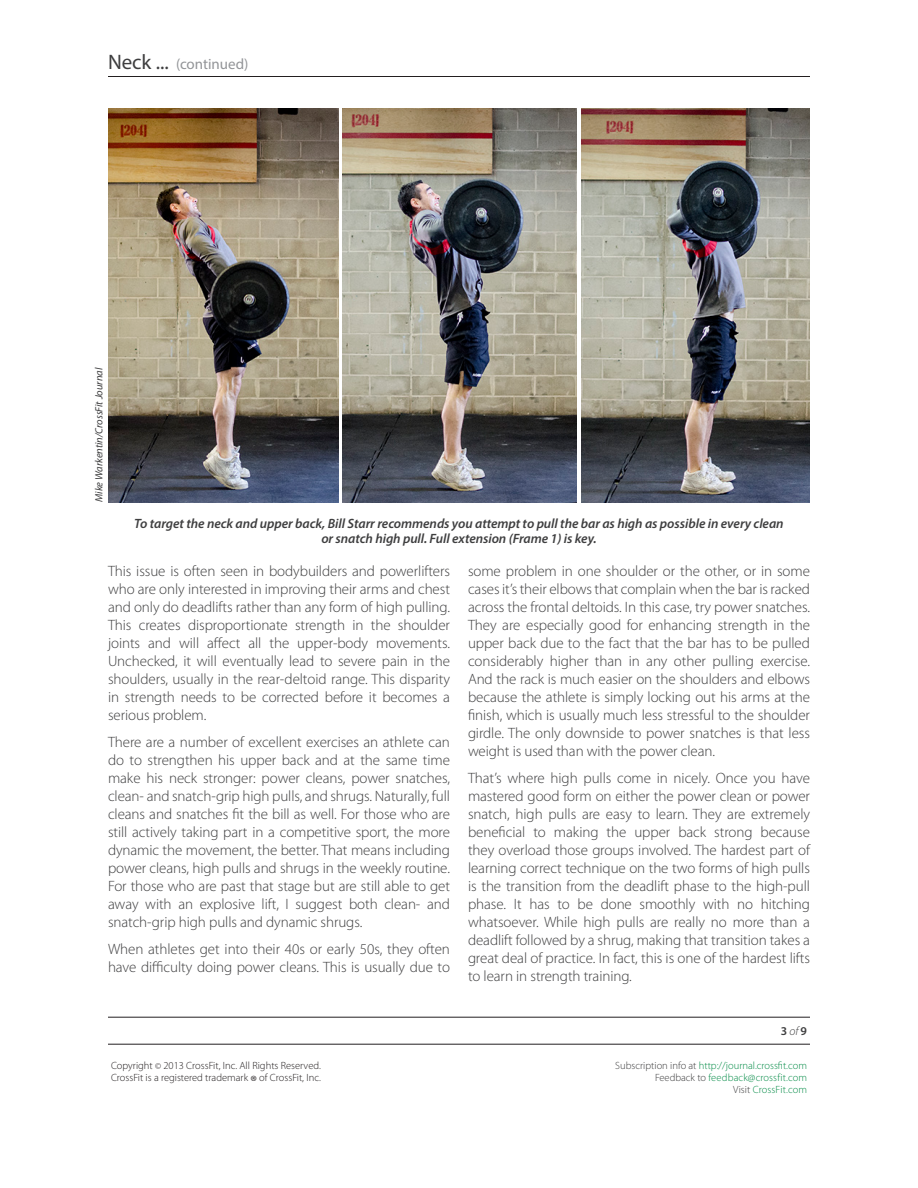
<style>
.page{position:relative;width:918px;height:1188px;background:#fff}
.page>*{position:absolute;margin:0;border:0;box-sizing:border-box;transform-origin:0 0}
.Body_Copy{font:300 15px/18px "Myriad Pro";letter-spacing:-.005em;color:#3e3e3f;text-align:justify}
.t1{font:15px "Myriad Pro";letter-spacing:-.005em;color:#939598}
.Photo_Captions{font:italic 600 13.5px/15px "Myriad Pro";letter-spacing:-.005em;color:#3e3e3f;text-align:center}
.t2{font:600 12px "Myriad Pro";color:#3e3e3f}
.t3{font:300 10.5px/12px "Myriad Pro";color:#068c48;text-align:right}
.t4{font:300 10.5px/12px "Myriad Pro";color:#231f20}
.Photo_Credits{font:italic 10.5px "Myriad Pro";letter-spacing:-.005em;color:#3e3e3f}
.s1{font-size:21px;color:#3e3e3f}
.s2{font-weight:300;font-style:italic}
.s3{font-size:9px}
.s4{font-size:16.5px}
.s5{color:#3e3e3f}
</style>
<div class="page">
<hr style="left:108px;top:76px;width:702px;height:1px;background:#231f20">
<hr style="left:108px;top:1017px;width:702px;height:1px;background:#231f20">
<hr style="left:108px;top:1044px;width:702px;height:1px;background:#231f20">
<img style="left:108px;top:108px;width:230px;height:394px">
<img style="left:342px;top:108px;width:234px;height:394px">
<img style="left:581px;top:108px;width:229px;height:394px">
<p class="t1" style="left:108px;top:55px;width:142px"><span class="s1">Neck ...</span> (continued)</p>
<p class="Photo_Credits" style="left:92px;top:502px;width:135px;rotate:-90deg">Mike Warkentin/CrossFit Journal</p>
<p class="Photo_Captions" style="left:134px;top:515px;width:651px">To target the neck and upper back, Bill Starr recommends you attempt to pull the bar as high as possible in every clean or snatch high pull. Full extension (Frame 1) is key.</p>
<p class="Body_Copy" style="left:108px;top:563px;width:344px">This issue is often seen in bodybuilders and powerlifters who are only interested in improving their arms and chest and only do deadlifts rather than any form of high pulling.<br>This creates disproportionate strength in the shoulder joints and will affect all the upper-body movements.<br>Unchecked, it will eventually lead to severe pain in the shoulders, usually in the rear-deltoid range. This disparity in strength needs to be corrected before it becomes a serious problem.</p>
<p class="Body_Copy" style="left:108px;top:734px;width:344px">There are a number of excellent exercises an athlete can do to strengthen his upper back and at the same time make his neck stronger: power cleans, power snatches, clean- and snatch-grip high pulls, and shrugs. Naturally, full cleans and snatches fit the bill as well. For those who are still actively taking part in a competitive sport, the more dynamic the movement, the better. That means including power cleans, high pulls and shrugs in the weekly routine.<br>For those who are past that stage but are still able to get away with an explosive lift, I suggest both clean- and snatch-grip high pulls and dynamic shrugs.</p>
<p class="Body_Copy" style="left:108px;top:941px;width:344px">When athletes get into their 40s or early 50s, they often have difficulty doing power cleans. This is usually due to</p>
<p class="Body_Copy" style="left:468px;top:563px;width:344px">some problem in one shoulder or the other, or in some cases it’s their elbows that complain when the bar is racked across the frontal deltoids. In this case, try power snatches.<br>They are especially good for enhancing strength in the upper back due to the fact that the bar has to be pulled considerably higher than in any other pulling exercise.<br>And the rack is much easier on the shoulders and elbows because the athlete is simply locking out his arms at the finish, which is usually much less stressful to the shoulder girdle. The only downside to power snatches is that less weight is used than with the power clean.</p>
<p class="Body_Copy" style="left:468px;top:770px;width:344px">That’s where high pulls come in nicely. Once you have mastered good form on either the power clean or power snatch, high pulls are easy to learn. They are extremely beneficial to making the upper back strong because they overload those groups involved. The hardest part of learning correct technique on the two forms of high pulls is the transition from the deadlift phase to the high-pull phase. It has to be done smoothly with no hitching whatsoever. While high pulls are really no more than a deadlift followed by a shrug, making that transition takes a great deal of practice. In fact, this is one of the hardest lifts to learn in strength training.</p>
<p class="t2" style="left:781px;top:1023px;width:28px">3 <span class="s2">of</span> 9</p>
<p class="t4" style="left:111px;top:1060px;width:211px">Copyright <span class="s3">©</span> 2013 CrossFit, Inc. All Rights Reserved.<br>CrossFit is a registered trademark <span class="s4">®</span> of CrossFit, Inc.</p>
<p class="t3" style="left:615px;top:1060px;width:193px"><span class="s5">Subscription info at</span> http://journal.crossfit.com<br><span class="s5">Feedback to</span> feedback@crossfit.com<br><span class="s5">Visit</span> CrossFit.com</p>
</div>
